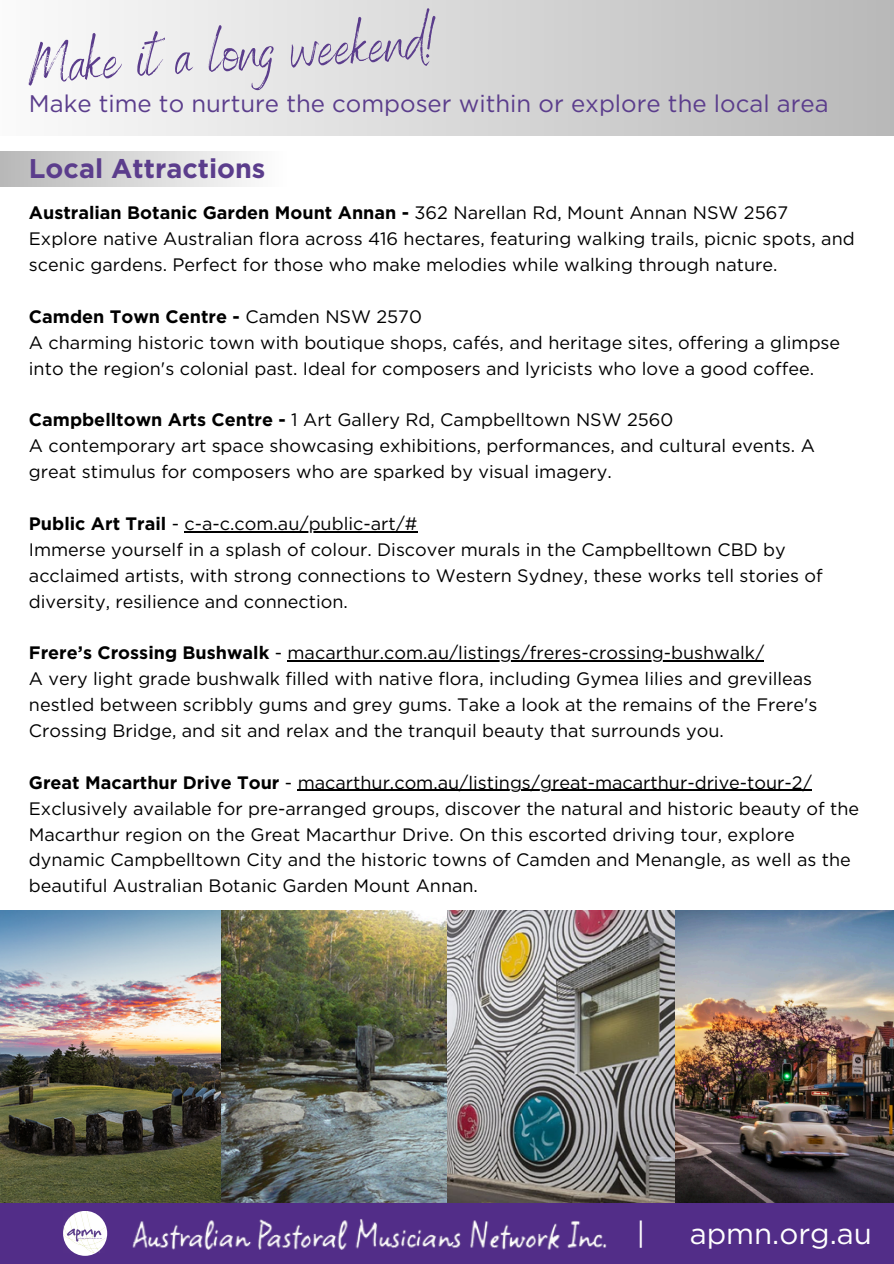
<style>
.page{position:relative;width:894px;height:1264px;background:#fff}
.page>*{position:absolute;margin:0;border:0;box-sizing:border-box;transform-origin:0 0}
.t1{font:57.45px "Benedict";color:#5b3d8c}
.t2{font:29.4px "Gotham";color:#fff}
.t3{font:700 27px "Gotham";color:#5b3d8c}
.t4{font:24px "Gotham";color:#5b3d8c}
.t5{font:18px/25.8px "Gotham";color:#000}
.t6{font:700 18px "Gotham";color:#000}
.s1{font-weight:400}
.s2{font-weight:700}
</style>
<div class="page">
<div style="left:0;top:1203px;width:893px;height:60px;background:#522d88"></div>
<img style="left:132px;top:1219px;width:475px;height:31px">
<div style="left:63px;top:1210px;width:44px;height:45px;background:#fff;border-radius:50%"></div>
<img style="left:63px;top:1211px;width:42px;height:41px">
<div style="left:0;top:151px;width:287px;height:36px;background:linear-gradient(to right,#b8b8b8,#fefefe)"></div>
<hr style="left:184px;top:531px;width:233px;height:1px;background:#000">
<hr style="left:287px;top:660px;width:477px;height:1px;background:#000">
<hr style="left:297px;top:789px;width:514px;height:2px;background:#000">
<div style="left:0;top:0;width:893px;height:136px;background:linear-gradient(to right,#fbfbfb,#b8b8b8)"></div>
<img style="left:0;top:910px;width:221px;height:292px">
<img style="left:446px;top:910px;width:447px;height:292px">
<img style="left:221px;top:910px;width:225px;height:292px">
<p class="t1" style="left:26px;top:26px;width:411px;rotate:-3deg">Make it a long weekend!</p>
<p class="t4" style="left:29px;top:89px;width:801px">Make time to nurture the composer within or explore the local area</p>
<p class="t3" style="left:29px;top:152px;width:238px">Local Attractions</p>
<h1 class="t6" style="left:29px;top:202px;width:760px">Australian Botanic Garden Mount Annan - <span class="s1">362 Narellan Rd, Mount Annan NSW 2567</span></h1>
<h4 class="t5" style="left:29px;top:226px;width:827px">Explore native Australian flora across 416 hectares, featuring walking trails, picnic spots, and scenic gardens. Perfect for those who make melodies while walking through nature.</h4>
<h2 class="t6" style="left:29px;top:305px;width:394px">Camden Town Centre - <span class="s1">Camden NSW 2570</span></h2>
<p class="t5" style="left:29px;top:329px;width:812px">A charming historic town with boutique shops, cafés, and heritage sites, offering a glimpse into the region's colonial past. Ideal for composers and lyricists who love a good coffee.</p>
<p class="t5" style="left:29px;top:407px;width:646px"><span class="s2">Campbelltown Arts Centre -</span> 1 Art Gallery Rd, Campbelltown NSW 2560</p>
<p class="t5" style="left:29px;top:433px;width:787px">A contemporary art space showcasing exhibitions, performances, and cultural events. A great stimulus for composers who are sparked by visual imagery.</p>
<p class="t5" style="left:29px;top:510px;width:390px"><span class="s2">Public Art Trail</span> - c-a-c.com.au/public-art/#</p>
<p class="t5" style="left:29px;top:536px;width:795px">Immerse yourself in a splash of colour. Discover murals in the Campbelltown CBD by acclaimed artists, with strong connections to Western Sydney, these works tell stories of</p>
<p class="t5" style="left:29px;top:588px;width:320px">diversity, resilience and connection.</p>
<p class="t5" style="left:29px;top:640px;width:736px"><span class="s2">Frere’s Crossing Bushwalk</span> - macarthur.com.au/listings/freres-crossing-bushwalk/</p>
<p class="t5" style="left:29px;top:665px;width:789px">A very light grade bushwalk filled with native flora, including Gymea lilies and grevilleas nestled between scribbly gums and grey gums. Take a look at the remains of the Frere's</p>
<p class="t5" style="left:29px;top:717px;width:696px">Crossing Bridge, and sit and relax and the tranquil beauty that surrounds you.</p>
<p class="t5" style="left:29px;top:769px;width:784px"><span class="s2">Great Macarthur Drive Tour</span> - macarthur.com.au/listings/great-macarthur-drive-tour-2/</p>
<p class="t5" style="left:29px;top:795px;width:831px">Exclusively available for pre-arranged groups, discover the natural and historic beauty of the<br>Macarthur region on the Great Macarthur Drive. On this escorted driving tour, explore</p>
<p class="t5" style="left:29px;top:847px;width:823px">dynamic Campbelltown City and the historic towns of Camden and Menangle, as well as the beautiful Australian Botanic Garden Mount Annan.</p>
<p class="t2" style="left:636px;top:1215px;width:10px">|</p>
<p class="t2" style="left:689px;top:1215px;width:184px">apmn.org.au</p>
</div>
